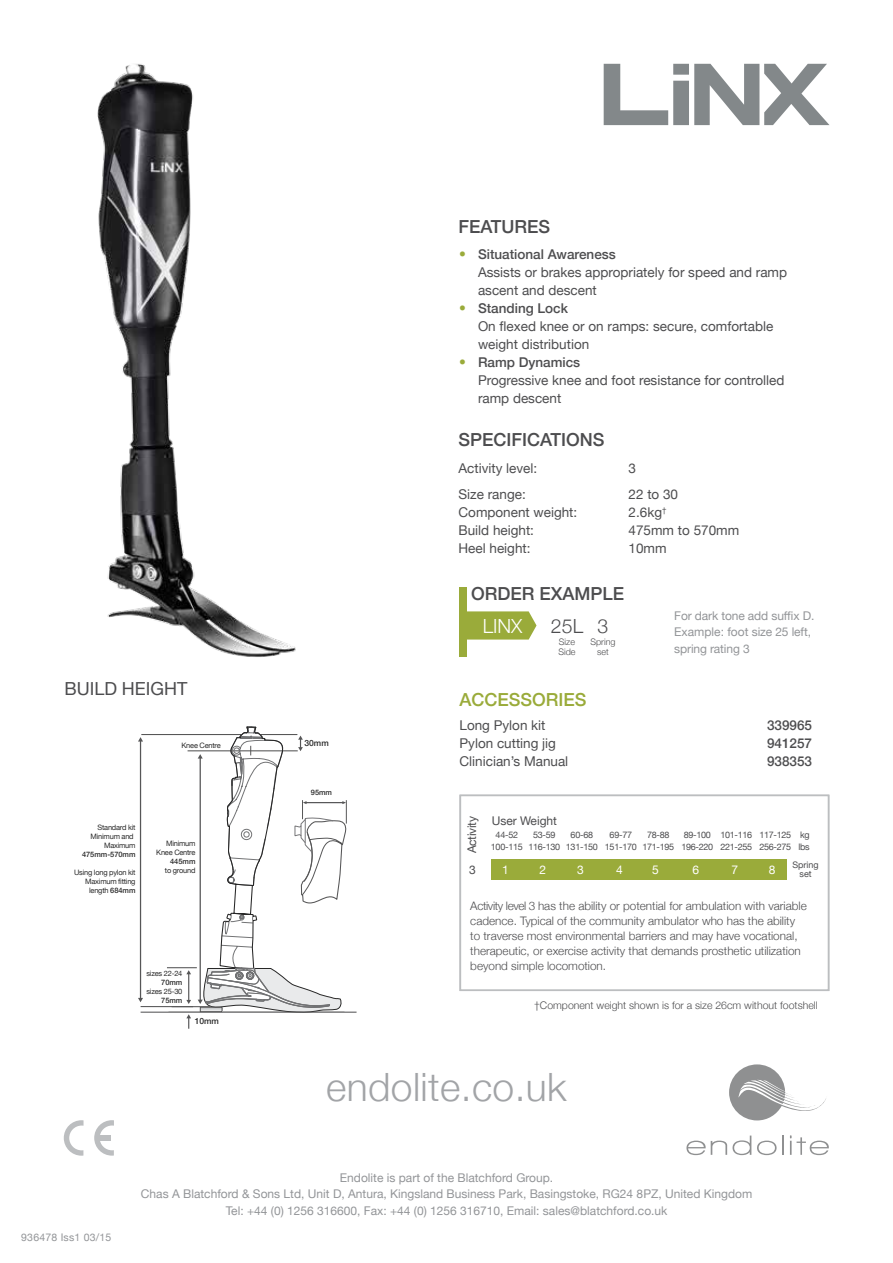
<style>
.page{position:relative;width:893px;height:1263px;background:#fff}
.page>*{position:absolute;margin:0;border:0;box-sizing:border-box;transform-origin:0 0}
.t1{font:300 39px "Helvetica Neue";letter-spacing:.01em;color:#a2a4a7}
.t2{font:300 19.5px "Helvetica Neue";color:#fff}
.t3{font:300 19.5px "Helvetica Neue";color:#4d4d4f}
.t4{font:500 18px "Helvetica Neue";color:#4d4d4f}
.t5{font:18px "Helvetica Neue";color:#4d4d4f}
.t6{font:500 18px "Helvetica Neue";color:#9aab3a}
.t7{font:500 14.85px "Helvetica Neue";color:#000}
.t8{font:13.5px/18px "Helvetica Neue";color:#4d4d4f}
.t9{font:500 13.5px "Helvetica Neue";color:#4d4d4f}
.t10{font:12px/16.5px "Helvetica Neue";color:#939598;text-align:center}
.t11{font:12px "Helvetica Neue";letter-spacing:-.01em;color:#4d4d4f}
.t12{font:12px "Helvetica Neue";color:#fff}
.t13{font:300 11.7px/15px "Helvetica Neue";color:#4d4d4f}
.t14{font:300 10.5px "Helvetica Neue";color:#4d4d4f}
.t15{font:10.5px "Helvetica Neue";letter-spacing:.02em;color:#939598}
.t16{font:9px/12px "Helvetica Neue";letter-spacing:-.03em;color:#4d4d4f;text-align:right}
.t17{font:300 9px "Helvetica Neue";color:#4d4d4f}
.t18{font:9px/9px "Helvetica Neue";color:#4d4d4f;text-align:center}
.t19{font:500 8.55px "Helvetica Neue";color:#000}
.t20{font:7.5px/8.9px "Helvetica Neue";letter-spacing:-.03em;color:#000;text-align:right}
.t21{font:500 7.5px "Helvetica Neue";color:#000}
.s1{font-weight:500}
.s2{font-size:22.5px;color:#9aab3a}
</style>
<div class="page">
<svg style="left:686px;top:1135px;width:65px;height:20px"></svg>
<svg style="left:757px;top:1135px;width:26px;height:20px"></svg>
<svg style="left:790px;top:1135px;width:39px;height:20px"></svg>
<svg style="left:729px;top:1064px;width:97px;height:56px"></svg>
<svg style="left:64px;top:1120px;width:20px;height:36px"></svg>
<svg style="left:94px;top:1120px;width:20px;height:35px"></svg>
<div style="left:96px;top:1135px;width:14px;height:6px;background:#bcbec0"></div>
<img style="left:97px;top:64px;width:199px;height:593px">
<hr style="left:140px;top:741px;width:1px;height:258px;background:#383839">
<svg style="left:138px;top:737px;width:5px;height:4px"></svg>
<svg style="left:138px;top:998px;width:5px;height:4px"></svg>
<hr style="left:141px;top:1012px;width:216px;height:1px;background:#373738">
<hr style="left:141px;top:1006px;width:70px;height:1px;background:#373738">
<hr style="left:141px;top:734px;width:107px;height:1px;background:#373738">
<hr style="left:167px;top:967px;width:30px;height:1px;background:#373738">
<svg style="left:172px;top:726px;width:175px;height:303px"></svg>
<div style="left:460px;top:795px;width:369px;height:196px;border:2px solid #bcbec0"></div>
<div style="left:491px;top:859px;width:296px;height:21px;background:#9aab3a"></div>
<svg style="left:467px;top:611px;width:69px;height:28px;background:#a0b046"></svg>
<div style="left:459px;top:587px;width:8px;height:69px;background:#9aab3a"></div>
<svg style="left:604px;top:64px;width:225px;height:61px"></svg>
<h3 class="t5" style="left:64px;top:676px;width:124px">BUILD HEIGHT</h3>
<p class="t7" style="left:129px;top:683px;width:96px">Fitting Length</p>
<p class="t20" style="left:182px;top:741px;width:41px">Knee Centre</p>
<p class="t20" style="left:91px;top:823px;width:46px">Standard kit<br>Minimum and<br>Maximum</p>
<p class="t21" style="left:82px;top:848px;width:55px">475mm-570mm</p>
<p class="t20" style="left:74px;top:868px;width:63px">Using long pylon kit<br>Maximum fitting length <span class="s1">684mm</span></p>
<p class="t20" style="left:156px;top:839px;width:41px">Minimum<br>Knee Centre</p>
<p class="t21" style="left:170px;top:855px;width:27px">445mm</p>
<p class="t20" style="left:165px;top:866px;width:32px">to ground</p>
<p class="t20" style="left:146px;top:970px;width:37px">sizes 22-24</p>
<p class="t21" style="left:161px;top:977px;width:23px">70mm</p>
<p class="t20" style="left:146px;top:988px;width:37px">sizes 25-30</p>
<p class="t21" style="left:161px;top:994px;width:23px">75mm</p>
<p class="t19" style="left:195px;top:1014px;width:26px">10mm</p>
<p class="t19" style="left:304px;top:736px;width:26px">30mm</p>
<p class="t21" style="left:311px;top:787px;width:23px">95mm</p>
<h3 class="t4" style="left:459px;top:212px;width:93px">FEATURES</h3>
<p class="t8" style="left:478px;top:246px;width:311px;text-indent:-20px"><span class="s2">•</span> <span class="s1">Situational Awareness<br></span>Assists or brakes appropriately for speed and ramp ascent and descent</p>
<p class="t8" style="left:478px;top:300px;width:297px;text-indent:-20px"><span class="s2">•</span> <span class="s1">Standing Lock<br></span>On flexed knee or on ramps: secure, comfortable weight distribution</p>
<p class="t8" style="left:478px;top:354px;width:308px;text-indent:-20px"><span class="s2">•</span> <span class="s1">Ramp Dynamics<br></span>Progressive knee and foot resistance for controlled ramp descent</p>
<h3 class="t4" style="left:459px;top:425px;width:148px">SPECIFICATIONS</h3>
<p class="t8" style="left:459px;top:459px;width:80px">Activity level:</p>
<p class="t8" style="left:629px;top:459px;width:9px">3</p>
<p class="t8" style="left:459px;top:486px;width:69px">Size range:</p>
<p class="t8" style="left:629px;top:486px;width:51px">22 to 30</p>
<p class="t8" style="left:459px;top:504px;width:120px">Component weight:</p>
<p class="t8" style="left:629px;top:504px;width:39px">2.6kg<sup>†</sup></p>
<p class="t8" style="left:458px;top:522px;width:77px">Build height:</p>
<p class="t8" style="left:629px;top:522px;width:112px">475mm to 570mm</p>
<p class="t8" style="left:458px;top:540px;width:74px">Heel height:</p>
<p class="t8" style="left:629px;top:540px;width:40px">10mm</p>
<h3 class="t4" style="left:471px;top:579px;width:155px">ORDER EXAMPLE</h3>
<h2 class="t2" style="left:483px;top:610px;width:41px">LINX</h2>
<h2 class="t3" style="left:551px;top:610px;width:59px">25L 3</h2>
<p class="t17" style="left:559px;top:634px;width:18px">Size</p>
<p class="t17" style="left:590px;top:634px;width:27px">Spring</p>
<p class="t17" style="left:558px;top:645px;width:19px">Side</p>
<p class="t17" style="left:597px;top:645px;width:13px">set</p>
<h3 class="t6" style="left:459px;top:685px;width:129px">ACCESSORIES</h3>
<p class="t8" style="left:459px;top:717px;width:88px">Long Pylon kit</p>
<p class="t9" style="left:767px;top:714px;width:47px">339965</p>
<p class="t8" style="left:459px;top:735px;width:98px">Pylon cutting jig</p>
<p class="t9" style="left:767px;top:732px;width:47px">941257</p>
<p class="t8" style="left:459px;top:753px;width:110px">Clinician’s Manual</p>
<p class="t9" style="left:767px;top:750px;width:47px">938353</p>
<p class="t10" style="left:674px;top:608px;width:142px;text-align:left">For dark tone add suffix D.<br>Example: foot size 25 left, spring rating 3</p>
<p class="t11" style="left:463px;top:853px;width:39px;rotate:-90deg">Activity</p>
<p class="t11" style="left:492px;top:812px;width:67px">User Weight</p>
<p class="t16" style="left:496px;top:830px;width:24px">44-52</p>
<p class="t16" style="left:533px;top:830px;width:24px">53-59</p>
<p class="t16" style="left:571px;top:830px;width:24px">60-68</p>
<p class="t16" style="left:610px;top:830px;width:24px">69-77</p>
<p class="t16" style="left:647px;top:830px;width:24px">78-88</p>
<p class="t16" style="left:491px;top:830px;width:320px">89-100 101-116 117-125 kg<br>100-115 116-130 131-150 151-170 171-195 196-220 221-255 256-275 lbs</p>
<p class="t11" style="left:469px;top:861px;width:8px">3</p>
<p class="t12" style="left:502px;top:861px;width:8px">1</p>
<p class="t12" style="left:540px;top:861px;width:8px">2</p>
<p class="t12" style="left:577px;top:861px;width:8px">3</p>
<p class="t12" style="left:616px;top:861px;width:8px">4</p>
<p class="t12" style="left:652px;top:861px;width:8px">5</p>
<p class="t12" style="left:693px;top:861px;width:8px">6</p>
<p class="t12" style="left:732px;top:861px;width:8px">7</p>
<p class="t12" style="left:769px;top:861px;width:8px">8</p>
<p class="t18" style="left:792px;top:861px;width:28px">Spring set</p>
<p class="t13" style="left:470px;top:897px;width:338px">Activity level 3 has the ability or potential for ambulation with variable cadence. Typical of the community ambulator who has the ability to traverse most environmental barriers and may have vocational, therapeutic, or exercise activity that demands prosthetic utilization beyond simple locomotion.</p>
<p class="t14" style="left:534px;top:996px;width:285px">†Component weight shown is for a size 26cm without footshell</p>
<h1 class="t1" style="left:326px;top:1056px;width:242px">endolite.co.uk</h1>
<p class="t15" style="left:21px;top:1230px;width:92px">936478 Iss1 03/15</p>
<p class="t10" style="left:141px;top:1170px;width:613px">Endolite is part of the Blatchford Group.<br>Chas A Blatchford &amp; Sons Ltd, Unit D, Antura, Kingsland Business Park, Basingstoke, RG24 8PZ, United Kingdom<br>Tel: +44 (0) 1256 316600, Fax: +44 (0) 1256 316710, Email: sales@blatchford.co.uk</p>
</div>
